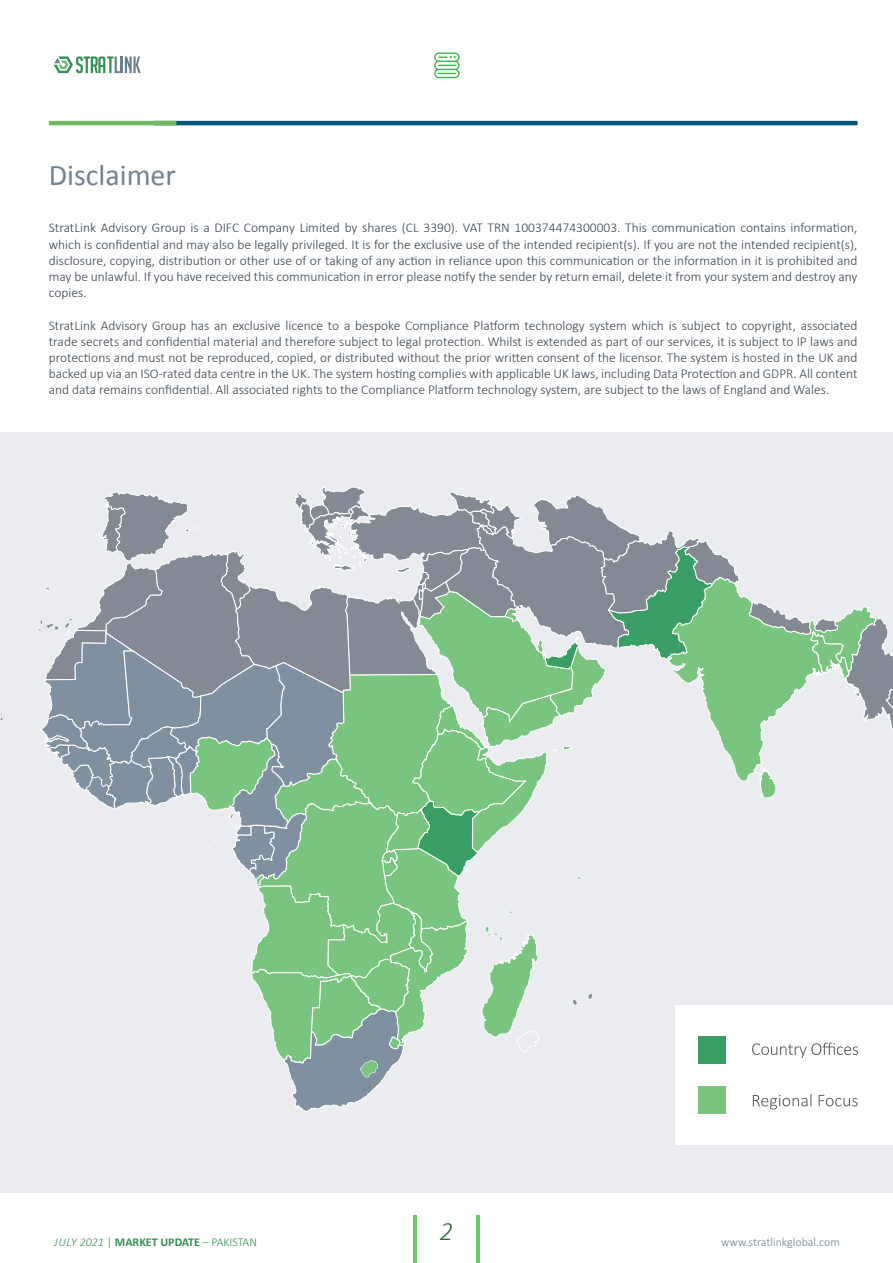
<style>
.page{position:relative;width:893px;height:1263px;background:#fff}
.page>*{position:absolute;margin:0;border:0;box-sizing:border-box;transform-origin:0 0}
.t1{font:30px "Calibri";color:#718191}
.t2{font:italic 300 27px "Calibri";color:#363}
.t3{font:300 13.5px/16.2px "Calibri";color:#38434d;text-align:justify}
.t4{font:700 12px "Calibri";color:#338f52}
.t5{font:300 12px "Calibri";color:#6e808f}
.s1{font-weight:300;font-style:italic}
.s2{font-weight:300}
</style>
<div class="page">
<hr style="left:414px;top:1215px;width:3px;height:48px;background:#6c6">
<hr style="left:476px;top:1215px;width:3px;height:48px;background:#6c6">
<svg style="left:434px;top:53px;width:26px;height:25px"></svg>
<svg style="left:54px;top:56px;width:87px;height:17px"></svg>
<div style="left:0;top:432px;width:893px;height:760px;background:#eaecef"></div>
<div style="left:675px;top:1005px;width:218px;height:140px;background:#fff"></div>
<div style="left:699px;top:1086px;width:27px;height:27px;background:#79c47e"></div>
<svg style="left:39px;top:487px;width:854px;height:625px"></svg>
<hr style="left:154px;top:121px;width:703px;height:4px;background:#00567d">
<hr style="left:49px;top:121px;width:127px;height:4px;background:#73b85e">
<h1 class="t1" style="left:49px;top:156px;width:129px">Disclaimer</h1>
<p class="t3" style="left:49px;top:220px;width:810px">StratLink Advisory Group is a DIFC Company Limited by shares (CL 3390). VAT TRN 100374474300003. This communication contains information, which is confidential and may also be legally privileged. It is for the exclusive use of the intended recipient(s). If you are not the intended recipient(s), disclosure, copying, distribution or other use of or taking of any action in reliance upon this communication or the information in it is prohibited and may be unlawful. If you have received this communication in error please notify the sender by return email, delete it from your system and destroy any copies.</p>
<p class="t3" style="left:49px;top:317px;width:810px">StratLink Advisory Group has an exclusive licence to a bespoke Compliance Platform technology system which is subject to copyright, associated trade secrets and confidential material and therefore subject to legal protection. Whilst is extended as part of our services, it is subject to IP laws and protections and must not be reproduced, copied, or distributed without the prior written consent of the licensor. The system is hosted in the UK and backed up via an ISO-rated data centre in the UK. The system hosting complies with applicable UK laws, including Data Protection and GDPR. All content and data remains confidential. All associated rights to the Compliance Platform technology system, are subject to the laws of England and Wales.</p>
<p class="t4" style="left:54px;top:1234px;width:204px"><span class="s1">JULY 2021</span> <span class="s2">|</span> MARKET UPDATE <span class="s2">– PAKISTAN</span></p>
<h2 class="t2" style="left:440px;top:1214px;width:15px">2</h2>
<p class="t5" style="left:721px;top:1234px;width:120px">www.stratlinkglobal.com</p>
</div>
